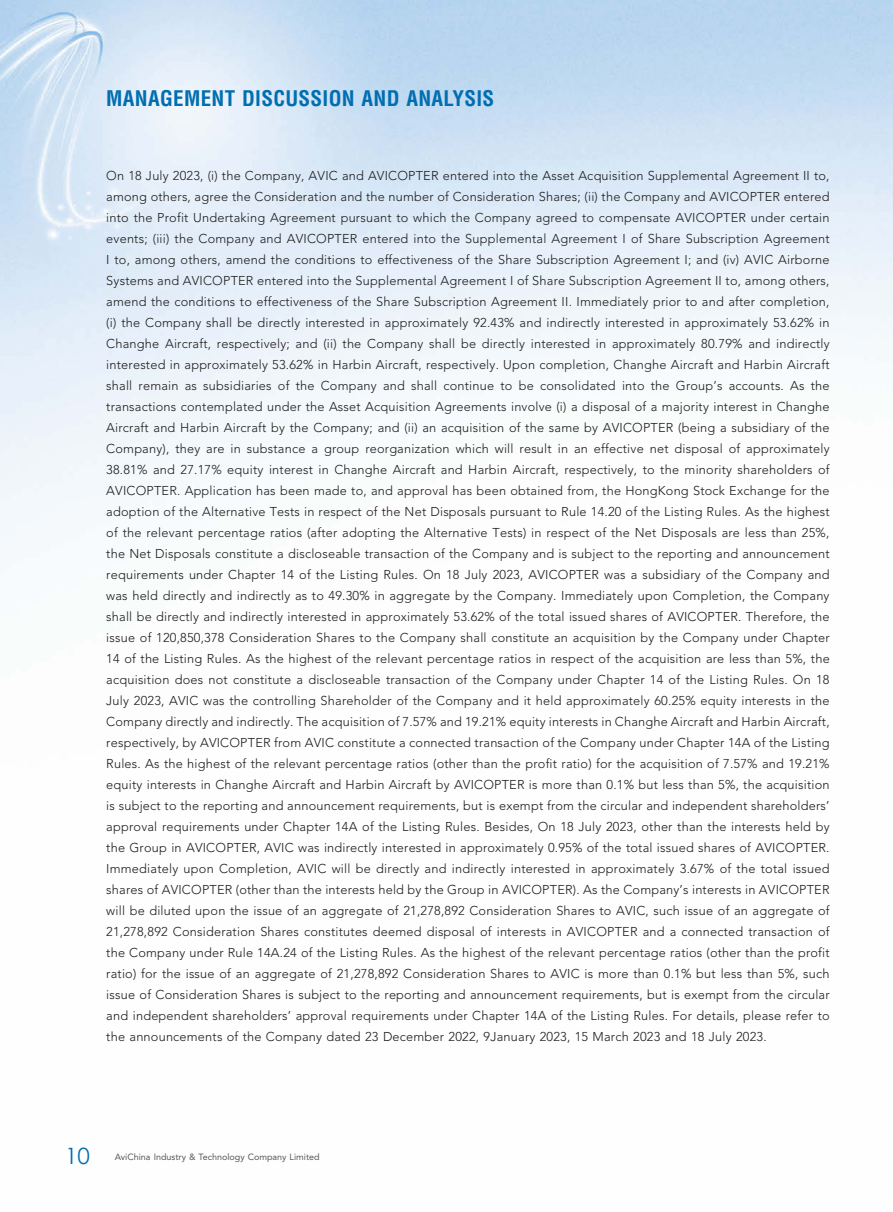
<style>
.page{position:relative;width:893px;height:1212px;background:#fff}
.page>*{position:absolute;margin:0;border:0;box-sizing:border-box;transform-origin:0 0}
.t1{font:22.5px "Century Gothic";color:#006eb0}
.t2{font:700 condensed 21px "Helvetica LT Std";letter-spacing:.015em;color:#006eb0}
.t3{font:300 12.75px/21px "Avenir LT Std";letter-spacing:.015em;color:#1c1c1b;text-align:justify}
.t4{font:9px "Avenir LT Std";color:#575756}
</style>
<div class="page">
<img style="left:0;top:0;width:893px;height:535px">
<h2 class="t2" style="left:106px;top:85px;width:389px">MANAGEMENT DISCUSSION AND ANALYSIS</h2>
<p class="t3" style="left:106px;top:165px;width:725px">On 18 July 2023, (i) the Company, AVIC and AVICOPTER entered into the Asset Acquisition Supplemental Agreement II to, among others, agree the Consideration and the number of Consideration Shares; (ii) the Company and AVICOPTER entered into the Profit Undertaking Agreement pursuant to which the Company agreed to compensate AVICOPTER under certain events; (iii) the Company and AVICOPTER entered into the Supplemental Agreement I of Share Subscription Agreement I to, among others, amend the conditions to effectiveness of the Share Subscription Agreement I; and (iv) AVIC Airborne Systems and AVICOPTER entered into the Supplemental Agreement I of Share Subscription Agreement II to, among others, amend the conditions to effectiveness of the Share Subscription Agreement II. Immediately prior to and after completion, (i) the Company shall be directly interested in approximately 92.43% and indirectly interested in approximately 53.62% in Changhe Aircraft, respectively; and (ii) the Company shall be directly interested in approximately 80.79% and indirectly interested in approximately 53.62% in Harbin Aircraft, respectively. Upon completion, Changhe Aircraft and Harbin Aircraft shall remain as subsidiaries of the Company and shall continue to be consolidated into the Group’s accounts. As the transactions contemplated under the Asset Acquisition Agreements involve (i) a disposal of a majority interest in Changhe Aircraft and Harbin Aircraft by the Company; and (ii) an acquisition of the same by AVICOPTER (being a subsidiary of the Company), they are in substance a group reorganization which will result in an effective net disposal of approximately 38.81% and 27.17% equity interest in Changhe Aircraft and Harbin Aircraft, respectively, to the minority shareholders of AVICOPTER. Application has been made to, and approval has been obtained from, the HongKong Stock Exchange for the adoption of the Alternative Tests in respect of the Net Disposals pursuant to Rule 14.20 of the Listing Rules. As the highest of the relevant percentage ratios (after adopting the Alternative Tests) in respect of the Net Disposals are less than 25%, the Net Disposals constitute a discloseable transaction of the Company and is subject to the reporting and announcement requirements under Chapter 14 of the Listing Rules. On 18 July 2023, AVICOPTER was a subsidiary of the Company and was held directly and indirectly as to 49.30% in aggregate by the Company. Immediately upon Completion, the Company shall be directly and indirectly interested in approximately 53.62% of the total issued shares of AVICOPTER. Therefore, the issue of 120,850,378 Consideration Shares to the Company shall constitute an acquisition by the Company under Chapter 14 of the Listing Rules. As the highest of the relevant percentage ratios in respect of the acquisition are less than 5%, the acquisition does not constitute a discloseable transaction of the Company under Chapter 14 of the Listing Rules. On 18<br>July 2023, AVIC was the controlling Shareholder of the Company and it held approximately 60.25% equity interests in the Company directly and indirectly. The acquisition of 7.57% and 19.21% equity interests in Changhe Aircraft and Harbin Aircraft, respectively, by AVICOPTER from AVIC constitute a connected transaction of the Company under Chapter 14A of the Listing Rules. As the highest of the relevant percentage ratios (other than the profit ratio) for the acquisition of 7.57% and 19.21% equity interests in Changhe Aircraft and Harbin Aircraft by AVICOPTER is more than 0.1% but less than 5%, the acquisition is subject to the reporting and announcement requirements, but is exempt from the circular and independent shareholders’ approval requirements under Chapter 14A of the Listing Rules. Besides, On 18 July 2023, other than the interests held by the Group in AVICOPTER, AVIC was indirectly interested in approximately 0.95% of the total issued shares of AVICOPTER.<br>Immediately upon Completion, AVIC will be directly and indirectly interested in approximately 3.67% of the total issued shares of AVICOPTER (other than the interests held by the Group in AVICOPTER). As the Company’s interests in AVICOPTER will be diluted upon the issue of an aggregate of 21,278,892 Consideration Shares to AVIC, such issue of an aggregate of 21,278,892 Consideration Shares constitutes deemed disposal of interests in AVICOPTER and a connected transaction of the Company under Rule 14A.24 of the Listing Rules. As the highest of the relevant percentage ratios (other than the profit ratio) for the issue of an aggregate of 21,278,892 Consideration Shares to AVIC is more than 0.1% but less than 5%, such issue of Consideration Shares is subject to the reporting and announcement requirements, but is exempt from the circular and independent shareholders’ approval requirements under Chapter 14A of the Listing Rules. For details, please refer to the announcements of the Company dated 23 December 2022, 9January 2023, 15 March 2023 and 18 July 2023.</p>
<h1 class="t1" style="left:65px;top:1140px;width:26px">10</h1>
<p class="t4" style="left:115px;top:1152px;width:206px">AviChina Industry &amp; Technology Company Limited</p>
</div>
